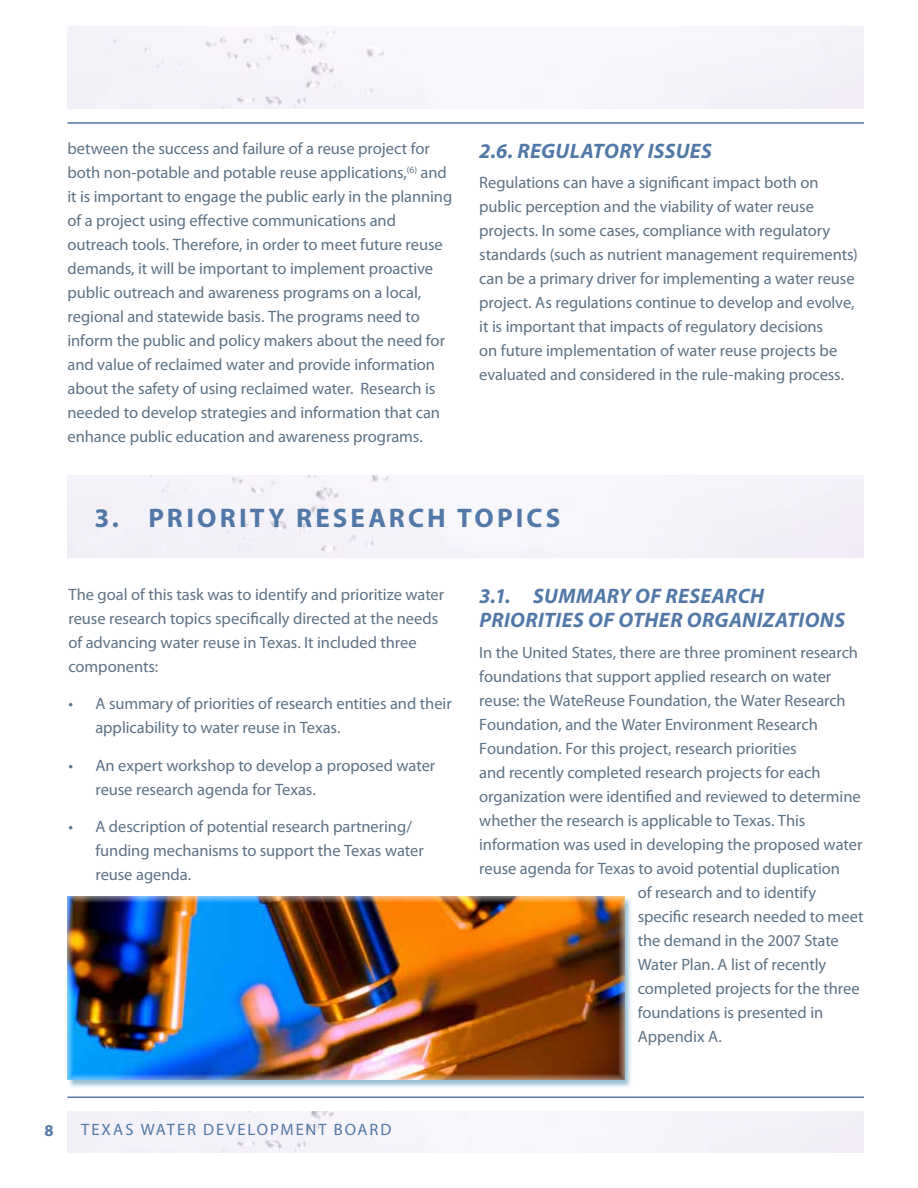
<style>
.page{position:relative;width:918px;height:1188px;background:#fff}
.page>*{position:absolute;margin:0;border:0;box-sizing:border-box;transform-origin:0 0}
.t1{font:700 27px "Myriad Pro";letter-spacing:.115em;color:#5278a7}
.t2{font:italic 700 21px/24px "Myriad Pro";letter-spacing:.02em;color:#5278a7}
.t3{font:16.5px/24px "Myriad Pro";letter-spacing:-.005em;color:#5d7285}
.t4{font:16.5px "Myriad Pro";letter-spacing:.12em;color:#5278a7}
.t5{font:700 16.5px "Myriad Pro";color:#5278a7}
</style>
<div class="page">
<div style="left:68px;top:1112px;width:796px;height:41px;background:#f5f3fa"></div>
<div style="left:68px;top:27px;width:796px;height:82px;background:#f5f4fa"></div>
<hr style="left:68px;top:1097px;width:796px;height:1px;background:#5278a7">
<hr style="left:68px;top:122px;width:796px;height:2px;background:#5278a7">
<div style="left:68px;top:476px;width:796px;height:82px;background:#f5f3fa"></div>
<div style="left:67px;top:896px;width:566px;height:192px;background:#70a9c4;opacity:.75"></div>
<img style="left:67px;top:896px;width:557px;height:185px">
<p class="t3" style="left:67px;top:136px;width:386px">between the success and failure of a reuse project for both non-potable and potable reuse applications,<sup>(6)</sup> and it is important to engage the public early in the planning of a project using effective communications and outreach tools. Therefore, in order to meet future reuse demands, it will be important to implement proactive public outreach and awareness programs on a local, regional and statewide basis. The programs need to inform the public and policy makers about the need for and value of reclaimed water and provide information about the safety of using reclaimed water. Research is needed to develop strategies and information that can enhance public education and awareness programs.</p>
<p class="t2" style="left:479px;top:138px;width:234px">2.6. REGULATORY ISSUES</p>
<p class="t3" style="left:479px;top:170px;width:380px">Regulations can have a significant impact both on public perception and the viability of water reuse projects. In some cases, compliance with regulatory standards (such as nutrient management requirements) can be a primary driver for implementing a water reuse project. As regulations continue to develop and evolve, it is important that impacts of regulatory decisions<br>on future implementation of water reuse projects be evaluated and considered in the rule-making process.</p>
<h1 class="t1" style="left:94px;top:500px;width:467px">3. PRIORITY RESEARCH TOPICS</h1>
<p class="t3" style="left:68px;top:582px;width:377px">The goal of this task was to identify and prioritize water reuse research topics specifically directed at the needs of advancing water reuse in Texas. It included three components:</p>
<p class="t3" style="left:95px;top:692px;width:358px;text-indent:-27px">• A summary of priorities of research entities and their applicability to water reuse in Texas.</p>
<p class="t3" style="left:95px;top:753px;width:341px;text-indent:-27px">• An expert workshop to develop a proposed water reuse research agenda for Texas.</p>
<p class="t3" style="left:95px;top:815px;width:330px;text-indent:-27px">• A description of potential research partnering/ funding mechanisms to support the Texas water reuse agenda.</p>
<p class="t2" style="left:479px;top:584px;width:367px">3.1. SUMMARY OF RESEARCH<br>PRIORITIES OF OTHER ORGANIZATIONS</p>
<p class="t3" style="left:479px;top:640px;width:380px">In the United States, there are three prominent research</p>
<p class="t3" style="left:479px;top:664px;width:354px">foundations that support applied research on water</p>
<p class="t3" style="left:479px;top:688px;width:368px">reuse: the WateReuse Foundation, the Water Research</p>
<p class="t3" style="left:479px;top:712px;width:340px">Foundation, and the Water Environment Research</p>
<p class="t3" style="left:479px;top:736px;width:319px">Foundation. For this project, research priorities</p>
<p class="t3" style="left:479px;top:760px;width:343px">and recently completed research projects for each</p>
<p class="t3" style="left:479px;top:784px;width:383px">organization were identified and reviewed to determine</p>
<p class="t3" style="left:479px;top:808px;width:328px">whether the research is applicable to Texas. This</p>
<p class="t3" style="left:479px;top:832px;width:385px">information was used in developing the proposed water</p>
<p class="t3" style="left:479px;top:856px;width:362px">reuse agenda for Texas to avoid potential duplication</p>
<p class="t3" style="left:638px;top:880px;width:180px">of research and to identify</p>
<p class="t3" style="left:638px;top:904px;width:227px">specific research needed to meet</p>
<p class="t3" style="left:638px;top:928px;width:203px">the demand in the 2007 State</p>
<p class="t3" style="left:638px;top:952px;width:190px">Water Plan. A list of recently</p>
<p class="t3" style="left:638px;top:976px;width:224px">completed projects for the three</p>
<p class="t3" style="left:638px;top:1000px;width:187px">foundations is presented in</p>
<p class="t3" style="left:638px;top:1024px;width:86px">Appendix A.</p>
<p class="t5" style="left:44px;top:1120px;width:11px">8</p>
<p class="t4" style="left:81px;top:1119px;width:310px">Texas Water Development Board</p>
</div>
